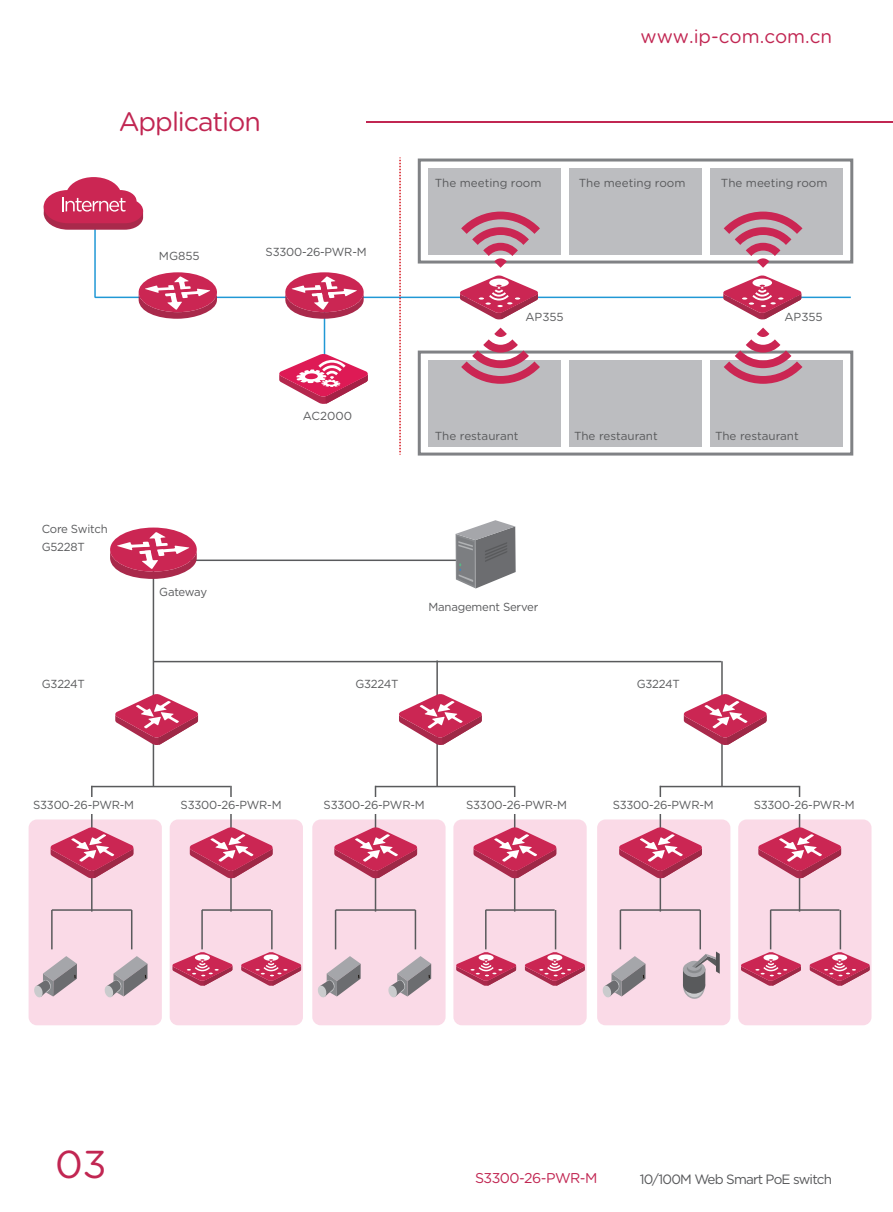
<style>
.page{position:relative;width:893px;height:1212px;background:#fff}
.page>*{position:absolute;margin:0;border:0;box-sizing:border-box;transform-origin:0 0}
.t1{font:38.85px "Gotham Rounded";color:#c12652}
.t2{font:26.7px "Gotham Rounded";letter-spacing:-.04em;color:#c12652}
.t3{font:18.9px "Gotham Rounded";color:#c12652}
.t4{font:14.25px "Gotham Rounded";letter-spacing:-.04em;color:#c12652}
.t5{font:13.5px "Gotham";letter-spacing:-.06em;color:#57585a}
.t6{font:11.7px/18px "Gotham";letter-spacing:-.02em;color:#595a5c}
.t7{font:11.7px "Gotham Rounded";color:#595a5c}
</style>
<div class="page">
<hr style="left:367px;top:121px;width:526px;height:2px;background:#c12652">
<div style="left:29px;top:819px;width:133px;height:206px;background:#fadae7;border-radius:8px"></div>
<div style="left:170px;top:819px;width:133px;height:206px;background:#fadae7;border-radius:8px"></div>
<svg style="left:172px;top:952px;width:61px;height:34px"></svg>
<svg style="left:241px;top:952px;width:60px;height:34px"></svg>
<hr style="left:171px;top:559px;width:288px;height:2px;background:#595a5c">
<hr style="left:153px;top:661px;width:568px;height:1px;background:#595a5c">
<hr style="left:91px;top:786px;width:139px;height:1px;background:#595a5c">
<hr style="left:52px;top:909px;width:80px;height:2px;background:#595a5c">
<hr style="left:153px;top:554px;width:1px;height:232px;background:#595a5c">
<hr style="left:91px;top:786px;width:2px;height:125px;background:#595a5c">
<hr style="left:51px;top:910px;width:2px;height:39px;background:#595a5c">
<hr style="left:131px;top:910px;width:1px;height:39px;background:#595a5c">
<hr style="left:271px;top:910px;width:2px;height:39px;background:#595a5c">
<svg style="left:110px;top:527px;width:87px;height:45px"></svg>
<svg style="left:110px;top:532px;width:87px;height:47px"></svg>
<svg style="left:115px;top:694px;width:84px;height:51px"></svg>
<svg style="left:50px;top:827px;width:84px;height:52px"></svg>
<hr style="left:202px;top:909px;width:69px;height:2px;background:#595a5c">
<hr style="left:230px;top:786px;width:2px;height:125px;background:#595a5c">
<hr style="left:201px;top:910px;width:2px;height:39px;background:#595a5c">
<svg style="left:189px;top:827px;width:84px;height:52px"></svg>
<svg style="left:456px;top:520px;width:60px;height:68px"></svg>
<svg style="left:34px;top:956px;width:43px;height:42px"></svg>
<svg style="left:104px;top:956px;width:43px;height:42px"></svg>
<div style="left:312px;top:819px;width:134px;height:206px;background:#fadae7;border-radius:8px"></div>
<div style="left:453px;top:819px;width:134px;height:206px;background:#fadae7;border-radius:8px"></div>
<svg style="left:456px;top:952px;width:60px;height:34px"></svg>
<svg style="left:524px;top:952px;width:61px;height:34px"></svg>
<hr style="left:375px;top:786px;width:139px;height:1px;background:#595a5c">
<hr style="left:336px;top:909px;width:79px;height:2px;background:#595a5c">
<hr style="left:436px;top:660px;width:2px;height:126px;background:#595a5c">
<hr style="left:375px;top:786px;width:1px;height:125px;background:#595a5c">
<hr style="left:335px;top:910px;width:1px;height:39px;background:#595a5c">
<hr style="left:415px;top:910px;width:1px;height:39px;background:#595a5c">
<hr style="left:555px;top:910px;width:1px;height:39px;background:#595a5c">
<svg style="left:399px;top:694px;width:83px;height:51px"></svg>
<svg style="left:334px;top:827px;width:84px;height:52px"></svg>
<hr style="left:486px;top:909px;width:69px;height:2px;background:#595a5c">
<hr style="left:514px;top:786px;width:1px;height:125px;background:#595a5c">
<hr style="left:485px;top:910px;width:2px;height:39px;background:#595a5c">
<svg style="left:473px;top:827px;width:84px;height:52px"></svg>
<svg style="left:318px;top:956px;width:43px;height:42px"></svg>
<svg style="left:388px;top:956px;width:43px;height:42px"></svg>
<div style="left:597px;top:819px;width:133px;height:206px;background:#fadae7;border-radius:8px"></div>
<div style="left:738px;top:819px;width:133px;height:206px;background:#fadae7;border-radius:8px"></div>
<svg style="left:741px;top:952px;width:60px;height:34px"></svg>
<svg style="left:809px;top:952px;width:61px;height:34px"></svg>
<hr style="left:660px;top:786px;width:139px;height:1px;background:#595a5c">
<hr style="left:620px;top:909px;width:80px;height:2px;background:#595a5c">
<hr style="left:721px;top:661px;width:2px;height:125px;background:#595a5c">
<hr style="left:660px;top:786px;width:1px;height:125px;background:#595a5c">
<hr style="left:620px;top:910px;width:1px;height:39px;background:#595a5c">
<hr style="left:699px;top:910px;width:2px;height:39px;background:#595a5c">
<hr style="left:840px;top:910px;width:1px;height:39px;background:#595a5c">
<svg style="left:683px;top:694px;width:84px;height:51px"></svg>
<svg style="left:619px;top:827px;width:83px;height:52px"></svg>
<hr style="left:770px;top:909px;width:69px;height:2px;background:#595a5c">
<hr style="left:799px;top:786px;width:1px;height:125px;background:#595a5c">
<hr style="left:770px;top:910px;width:1px;height:39px;background:#595a5c">
<svg style="left:758px;top:827px;width:84px;height:52px"></svg>
<svg style="left:602px;top:956px;width:43px;height:42px"></svg>
<svg style="left:683px;top:951px;width:37px;height:48px"></svg>
<div style="left:28px;top:797px;width:115px;height:17px;background:#fff"></div>
<div style="left:175px;top:797px;width:116px;height:17px;background:#fff"></div>
<div style="left:318px;top:797px;width:116px;height:17px;background:#fff"></div>
<div style="left:461px;top:797px;width:115px;height:17px;background:#fff"></div>
<div style="left:607px;top:797px;width:116px;height:17px;background:#fff"></div>
<div style="left:748px;top:797px;width:116px;height:17px;background:#fff"></div>
<hr style="left:95px;top:297px;width:756px;height:1px;background:#2098d5">
<hr style="left:94px;top:222px;width:2px;height:76px;background:#2098d5">
<svg style="left:399px;top:157px;width:2px;height:298px"></svg>
<hr style="left:324px;top:304px;width:1px;height:76px;background:#2098d5">
<svg style="left:285px;top:272px;width:79px;height:40px"></svg>
<svg style="left:285px;top:276px;width:79px;height:43px"></svg>
<svg style="left:139px;top:272px;width:78px;height:40px"></svg>
<svg style="left:139px;top:276px;width:78px;height:43px"></svg>
<svg style="left:44px;top:177px;width:99px;height:53px"></svg>
<svg style="left:459px;top:275px;width:79px;height:45px"></svg>
<svg style="left:723px;top:275px;width:79px;height:45px"></svg>
<svg style="left:279px;top:354px;width:89px;height:50px"></svg>
<div style="left:418px;top:159px;width:435px;height:105px;border:3px solid #808285"></div>
<div style="left:428px;top:169px;width:133px;height:86px;background:#bcbdc0"></div>
<div style="left:569px;top:169px;width:132px;height:86px;background:#bcbdc0"></div>
<div style="left:710px;top:169px;width:132px;height:86px;background:#bcbdc0"></div>
<div style="left:418px;top:351px;width:435px;height:105px;border:3px solid #808285"></div>
<div style="left:428px;top:361px;width:133px;height:86px;background:#bcbdc0"></div>
<div style="left:569px;top:361px;width:132px;height:86px;background:#bcbdc0"></div>
<div style="left:710px;top:361px;width:132px;height:86px;background:#bcbdc0"></div>
<svg style="left:461px;top:212px;width:79px;height:56px"></svg>
<svg style="left:461px;top:328px;width:79px;height:56px"></svg>
<svg style="left:724px;top:212px;width:78px;height:56px"></svg>
<svg style="left:724px;top:328px;width:78px;height:56px"></svg>
<h2 class="t2" style="left:119px;top:103px;width:144px">Application</h2>
<p class="t7" style="left:159px;top:248px;width:42px">MG855</p>
<p class="t6" style="left:266px;top:243px;width:102px">S3300-26-PWR-M</p>
<p class="t6" style="left:42px;top:519px;width:67px">Core Switch<br>G5228T</p>
<p class="t6" style="left:159px;top:582px;width:49px">Gateway</p>
<p class="t7" style="left:303px;top:408px;width:51px">AC2000</p>
<h3 class="t3" style="left:640px;top:24px;width:193px">www.ip-com.com.cn</h3>
<p class="t7" style="left:435px;top:175px;width:108px">The meeting room</p>
<p class="t7" style="left:579px;top:175px;width:108px">The meeting room</p>
<p class="t7" style="left:721px;top:175px;width:108px">The meeting room</p>
<p class="t7" style="left:525px;top:309px;width:40px">AP355</p>
<p class="t7" style="left:784px;top:309px;width:40px">AP355</p>
<p class="t7" style="left:435px;top:427px;width:85px">The restaurant</p>
<p class="t7" style="left:574px;top:427px;width:85px">The restaurant</p>
<p class="t7" style="left:715px;top:427px;width:85px">The restaurant</p>
<p class="t6" style="left:429px;top:598px;width:111px">Management Server</p>
<p class="t6" style="left:42px;top:674px;width:45px">G3224T</p>
<p class="t6" style="left:355px;top:674px;width:45px">G3224T</p>
<p class="t6" style="left:637px;top:674px;width:45px">G3224T</p>
<p class="t6" style="left:33px;top:796px;width:102px">S3300-26-PWR-M</p>
<p class="t6" style="left:181px;top:796px;width:102px">S3300-26-PWR-M</p>
<p class="t6" style="left:324px;top:796px;width:102px">S3300-26-PWR-M</p>
<p class="t6" style="left:466px;top:796px;width:102px">S3300-26-PWR-M</p>
<p class="t6" style="left:613px;top:796px;width:102px">S3300-26-PWR-M</p>
<p class="t6" style="left:754px;top:796px;width:102px">S3300-26-PWR-M</p>
<h1 class="t1" style="left:55px;top:1137px;width:53px">03</h1>
<p class="t4" style="left:475px;top:1168px;width:124px">S3300-26-PWR-M</p>
<p class="t5" style="left:640px;top:1171px;width:194px">10/100M Web Smart PoE switch</p>
</div>
